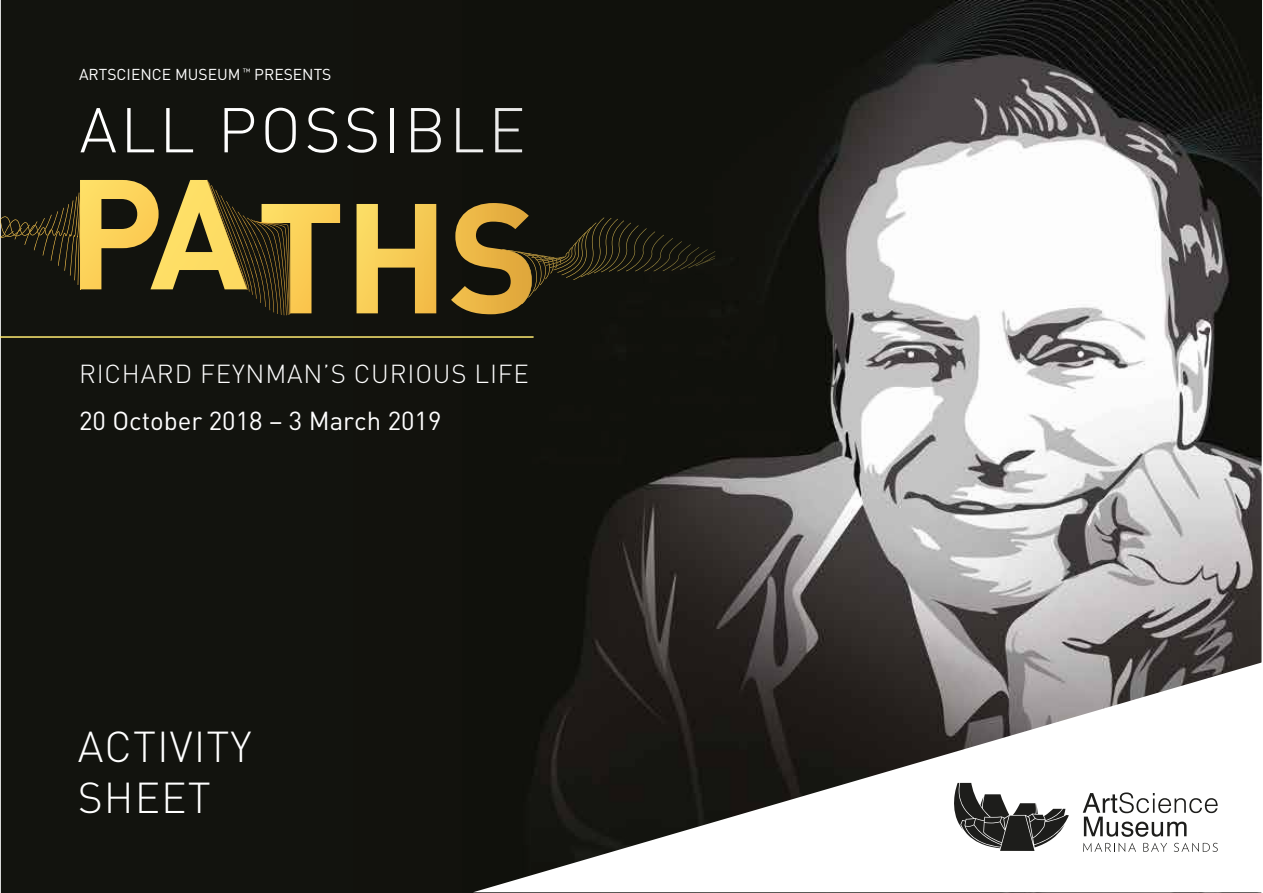
<style>
.page{position:relative;width:1263px;height:893px;background:#fff}
.page>*{position:absolute;margin:0;border:0;box-sizing:border-box;transform-origin:0 0}
.t1{font:300 42.75px/51.2px "DIN";letter-spacing:.025em;color:#fff}
.t2{font:300 25.8px "DIN";letter-spacing:.03em;color:#fff}
.t3{font:25.8px "DIN";color:#fff}
.t4{font:15.6px "DIN";color:#fff}
</style>
<div class="page">
<img style="left:1px;top:0;width:1261px;height:893px">
<svg style="left:473px;top:662px;width:789px;height:230px"></svg>
<svg style="left:1083px;top:792px;width:135px;height:45px"></svg>
<svg style="left:1174px;top:843px;width:44px;height:9px"></svg>
<svg style="left:1143px;top:843px;width:24px;height:9px"></svg>
<svg style="left:1083px;top:843px;width:53px;height:9px"></svg>
<svg style="left:953px;top:783px;width:116px;height:68px"></svg>
<svg style="left:80px;top:108px;width:36px;height:44px"></svg>
<svg style="left:127px;top:108px;width:27px;height:44px"></svg>
<svg style="left:166px;top:108px;width:27px;height:44px"></svg>
<svg style="left:224px;top:108px;width:30px;height:44px"></svg>
<svg style="left:265px;top:108px;width:31px;height:45px"></svg>
<svg style="left:307px;top:108px;width:30px;height:45px"></svg>
<svg style="left:347px;top:108px;width:30px;height:45px"></svg>
<hr style="left:391px;top:108px;width:3px;height:44px;background:#fff">
<svg style="left:411px;top:108px;width:30px;height:44px"></svg>
<svg style="left:456px;top:108px;width:27px;height:44px"></svg>
<svg style="left:495px;top:108px;width:27px;height:44px"></svg>
<svg style="left:356px;top:204px;width:80px;height:109px;background:#9a8038"></svg>
<svg style="left:0;top:180px;width:340px;height:135px;background:#5b4f26"></svg>
<svg style="left:451px;top:203px;width:264px;height:111px;background:#372e16"></svg>
<hr style="left:0;top:336px;width:534px;height:2px;background:#ffeb72">
<p class="t4" style="left:79px;top:65px;width:254px">ARTSCIENCE MUSEUM <sup>™</sup> PRESENTS</p>
<p class="t2" style="left:79px;top:358px;width:451px">RICHARD FEYNMAN’S CURIOUS LIFE</p>
<p class="t3" style="left:79px;top:404px;width:364px">20 October 2018 – 3 March 2019</p>
<h1 class="t1" style="left:78px;top:721px;width:175px">ACTIVITY<br>SHEET</h1>
</div>
